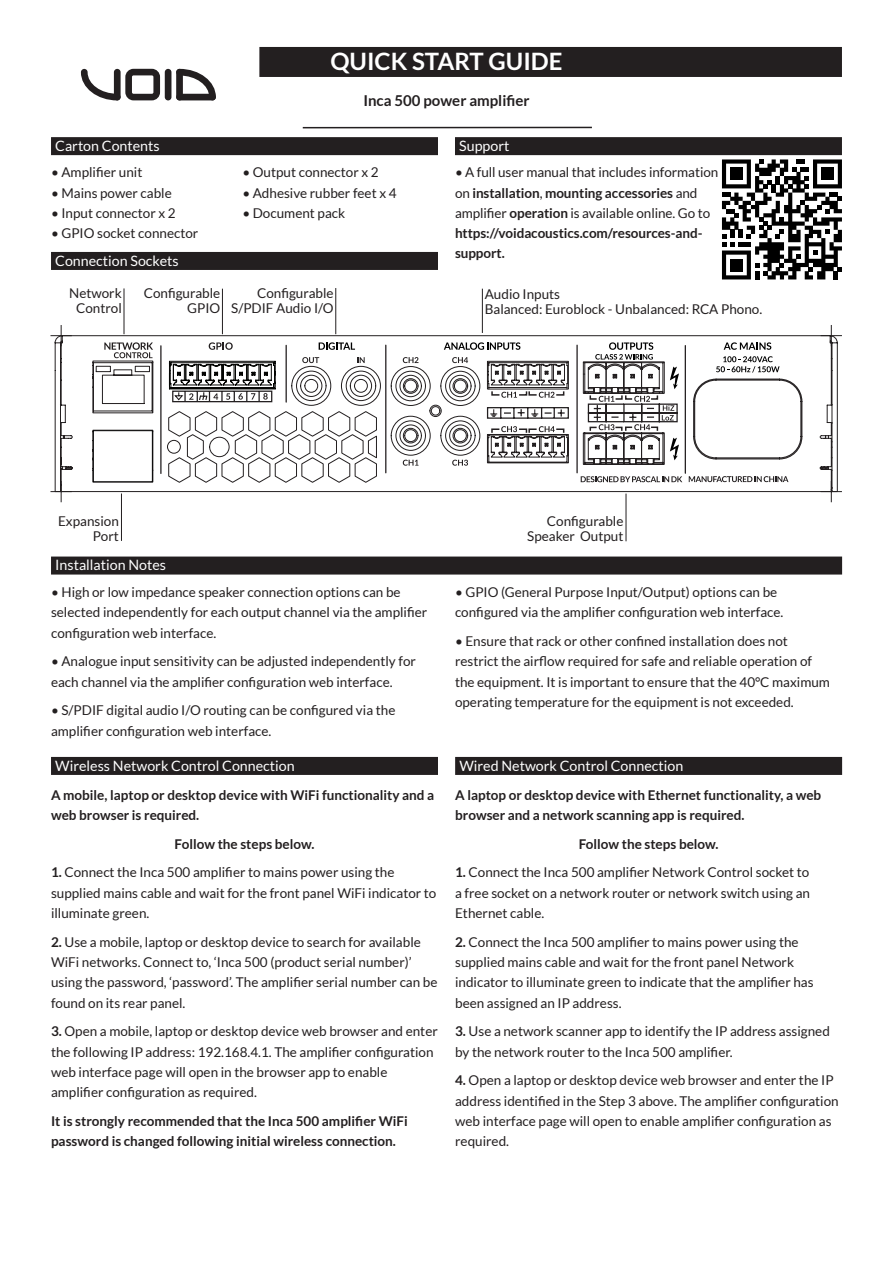
<style>
.page{position:relative;width:893px;height:1263px;background:#fff}
.page>*{position:absolute;margin:0;border:0;box-sizing:border-box;transform-origin:0 0}
.t1{font:700 24px "Lato";color:#fff}
.t2{font:700 15px "Lato";color:#231f20}
.t3{font:14.25px "Lato";color:#fff}
.t4{font:13.5px/20.2px "Lato";color:#231f20}
.t5{font:700 13.5px/20.2px "Lato";color:#231f20}
.s1{font-weight:400}
.s2{font-weight:700}
</style>
<div class="page">
<div style="left:259px;top:47px;width:583px;height:30px;background:#231f20"></div>
<hr style="left:303px;top:127px;width:289px;height:1px;background:#231f20">
<div style="left:51px;top:137px;width:387px;height:18px;background:#231f20"></div>
<div style="left:455px;top:137px;width:387px;height:18px;background:#231f20"></div>
<div style="left:51px;top:757px;width:387px;height:18px;background:#231f20"></div>
<div style="left:51px;top:252px;width:387px;height:18px;background:#231f20"></div>
<div style="left:455px;top:757px;width:387px;height:18px;background:#231f20"></div>
<svg style="left:722px;top:159px;width:120px;height:120px"></svg>
<div style="left:51px;top:559px;width:791px;height:17px;background:#838181"></div>
<div style="left:51px;top:556px;width:791px;height:18px;background:#231f20"></div>
<hr style="left:124px;top:288px;width:1px;height:46px;background:#231f20">
<hr style="left:222px;top:289px;width:1px;height:45px;background:#231f20">
<hr style="left:335px;top:288px;width:1px;height:46px;background:#231f20">
<hr style="left:482px;top:289px;width:1px;height:44px;background:#231f20">
<hr style="left:626px;top:494px;width:1px;height:47px;background:#231f20">
<hr style="left:121px;top:493px;width:1px;height:48px;background:#231f20">
<svg style="left:176px;top:69px;width:40px;height:31px"></svg>
<div style="left:176px;top:94px;width:40px;height:6px;background:#231f20;border-radius:3px"></div>
<div style="left:176px;top:69px;width:7px;height:31px;background:#231f20;border-radius:3px"></div>
<div style="left:165px;top:69px;width:6px;height:31px;background:#231f20;border-radius:3px"></div>
<svg style="left:81px;top:69px;width:79px;height:31px"></svg>
<svg style="left:55px;top:335px;width:783px;height:157px"></svg>
<svg style="left:92px;top:362px;width:573px;height:121px"></svg>
<svg style="left:724px;top:342px;width:47px;height:8px"></svg>
<svg style="left:319px;top:342px;width:36px;height:8px"></svg>
<svg style="left:716px;top:356px;width:64px;height:17px"></svg>
<svg style="left:403px;top:460px;width:15px;height:6px"></svg>
<svg style="left:403px;top:357px;width:15px;height:6px"></svg>
<svg style="left:302px;top:357px;width:17px;height:6px"></svg>
<svg style="left:357px;top:357px;width:8px;height:6px"></svg>
<hr style="left:576px;top:345px;width:2px;height:128px;background:#231f20">
<hr style="left:685px;top:346px;width:1px;height:127px;background:#231f20">
<hr style="left:385px;top:345px;width:1px;height:128px;background:#231f20">
<hr style="left:286px;top:345px;width:1px;height:57px;background:#231f20">
<hr style="left:160px;top:346px;width:2px;height:127px;background:#231f20">
<svg style="left:209px;top:342px;width:24px;height:8px"></svg>
<svg style="left:444px;top:342px;width:235px;height:124px"></svg>
<svg style="left:821px;top:325px;width:21px;height:21px"></svg>
<svg style="left:821px;top:481px;width:21px;height:21px"></svg>
<svg style="left:50px;top:325px;width:22px;height:21px"></svg>
<svg style="left:50px;top:481px;width:22px;height:21px"></svg>
<svg style="left:169px;top:361px;width:107px;height:42px"></svg>
<svg style="left:581px;top:476px;width:101px;height:6px"></svg>
<svg style="left:689px;top:476px;width:99px;height:6px"></svg>
<svg style="left:104px;top:342px;width:49px;height:16px"></svg>
<div style="left:93px;top:431px;width:59px;height:51px;background:#fff;border:1px solid #000"></div>
<h1 class="t1" style="left:330px;top:48px;width:234px">QUICK START GUIDE</h1>
<p class="t2" style="left:363px;top:92px;width:168px">Inca 500 power amplifier</p>
<p class="t3" style="left:55px;top:138px;width:106px">Carton Contents</p>
<p class="t4" style="left:51px;top:162px;width:93px">• Amplifier unit</p>
<p class="t4" style="left:242px;top:162px;width:138px">• Output connector x 2</p>
<p class="t4" style="left:51px;top:183px;width:122px">• Mains power cable</p>
<p class="t4" style="left:242px;top:183px;width:156px">• Adhesive rubber feet x 4</p>
<p class="t4" style="left:51px;top:203px;width:126px">• Input connector x 2</p>
<p class="t4" style="left:242px;top:203px;width:104px">• Document pack</p>
<p class="t4" style="left:51px;top:223px;width:149px">• GPIO socket connector</p>
<p class="t3" style="left:55px;top:252px;width:125px">Connection Sockets</p>
<p class="t3" style="left:459px;top:138px;width:52px">Support</p>
<p class="t5" style="left:455px;top:162px;width:265px"><span class="s1">• A full user manual that includes information on</span> installation<span class="s1">,</span> mounting accessories <span class="s1">and amplifier</span> operation <span class="s1">is available online. Go to </span>https://voidacoustics.com/resources-and&shy;support.</p>
<p class="t4" style="left:69px;top:286px;width:54px;line-height:15px;text-align:center">Network<br>Control</p>
<p class="t4" style="left:144px;top:286px;width:78px;line-height:15px;text-align:right">Configurable<br>GPIO</p>
<p class="t4" style="left:231px;top:286px;width:104px;line-height:15px;text-align:right">Configurable<br>S/PDIF Audio I/O</p>
<p class="t4" style="left:485px;top:286px;width:279px;line-height:15px">Audio Inputs<br>Balanced: Euroblock - Unbalanced: RCA Phono.</p>
<p class="t4" style="left:58px;top:513px;width:62px;line-height:15px;text-align:right">Expansion<br>Port</p>
<p class="t4" style="left:527px;top:513px;width:98px;line-height:15px;text-align:right">Configurable<br>Speaker Output</p>
<p class="t3" style="left:55px;top:557px;width:112px">Installation Notes</p>
<p class="t4" style="left:51px;top:582px;width:378px">• High or low impedance speaker connection options can be selected independently for each output channel via the amplifier configuration web interface.</p>
<p class="t4" style="left:51px;top:651px;width:366px">• Analogue input sensitivity can be adjusted independently for each channel via the amplifier configuration web interface.</p>
<p class="t4" style="left:51px;top:700px;width:346px">• S/PDIF digital audio I/O routing can be configured via the amplifier configuration web interface.</p>
<p class="t4" style="left:455px;top:582px;width:330px">• GPIO (General Purpose Input/Output) options can be configured via the amplifier configuration web interface.</p>
<p class="t4" style="left:455px;top:631px;width:376px">• Ensure that rack or other confined installation does not restrict the airflow required for safe and reliable operation of the equipment. It is important to ensure that the 40°C maximum operating temperature for the equipment is not exceeded.</p>
<p class="t3" style="left:55px;top:757px;width:241px">Wireless Network Control Connection</p>
<p class="t3" style="left:459px;top:757px;width:225px">Wired Network Control Connection</p>
<p class="t5" style="left:51px;top:784px;width:385px">A mobile, laptop or desktop device with WiFi functionality and a web browser is required.</p>
<p class="t5" style="left:175px;top:833px;width:141px">Follow the steps below.</p>
<p class="t4" style="left:51px;top:862px;width:387px"><span class="s2">1.</span> Connect the Inca 500 amplifier to mains power using the supplied mains cable and wait for the front panel WiFi indicator to illuminate green.</p>
<p class="t4" style="left:51px;top:932px;width:388px"><span class="s2">2.</span> Use a mobile, laptop or desktop device to search for available WiFi networks. Connect to, ‘Inca 500 (product serial number)’ using the password, ‘password’. The amplifier serial number can be found on its rear panel.</p>
<p class="t4" style="left:51px;top:1021px;width:388px"><span class="s2">3.</span> Open a mobile, laptop or desktop device web browser and enter the following IP address: 192.168.4.1. The amplifier configuration web interface page will open in the browser app to enable amplifier configuration as required.</p>
<p class="t5" style="left:51px;top:1110px;width:358px">It is strongly recommended that the Inca 500 amplifier WiFi password is changed following initial wireless connection.</p>
<p class="t5" style="left:455px;top:784px;width:368px">A laptop or desktop device with Ethernet functionality, a web browser and a network scanning app is required.</p>
<p class="t5" style="left:579px;top:833px;width:141px">Follow the steps below.</p>
<p class="t4" style="left:455px;top:862px;width:356px;text-align:justify"><span class="s2">1.</span> Connect the Inca 500 amplifier Network Control socket to a free socket on a network router or network switch using an Ethernet cable.</p>
<p class="t4" style="left:455px;top:932px;width:360px"><span class="s2">2.</span> Connect the Inca 500 amplifier to mains power using the supplied mains cable and wait for the front panel Network indicator to illuminate green to indicate that the amplifier has been assigned an IP address.</p>
<p class="t4" style="left:455px;top:1021px;width:376px"><span class="s2">3.</span> Use a network scanner app to identify the IP address assigned by the network router to the Inca 500 amplifier.</p>
<p class="t4" style="left:455px;top:1070px;width:385px"><span class="s2">4.</span> Open a laptop or desktop device web browser and enter the IP address identified in the Step 3 above. The amplifier configuration web interface page will open to enable amplifier configuration as required.</p>
</div>
